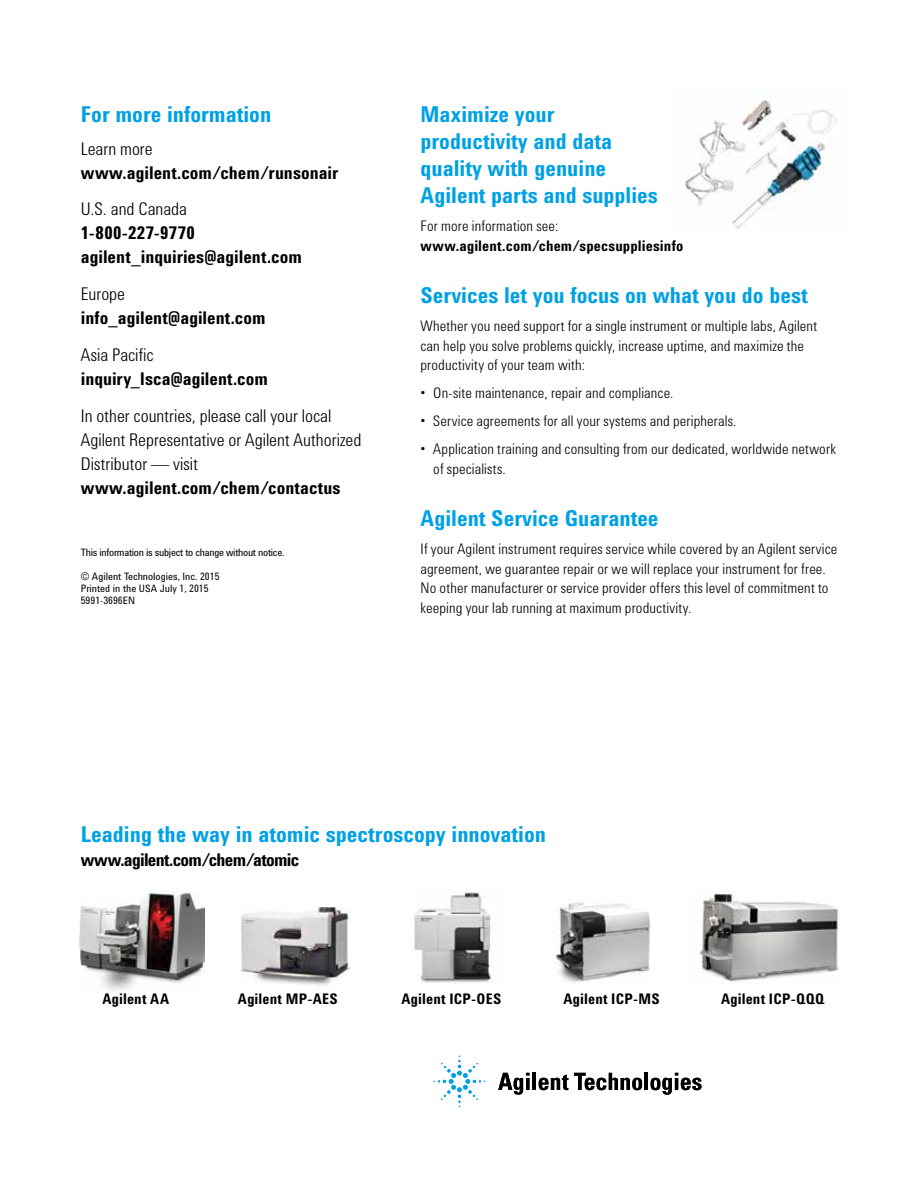
<style>
.page{position:relative;width:918px;height:1188px;background:#fff}
.page>*{position:absolute;margin:0;border:0;box-sizing:border-box;transform-origin:0 0}
.t1{font:700 22.5px/27px "Agilent Condensed CFF";color:#00a1e4}
.t2{font:700 18px/24px "Agilent Condensed CFF";color:#000}
.t3{font:300 18px/24px "Agilent Condensed CFF";letter-spacing:.005em;color:#000}
.t4{font:700 18px "Agilent Condensed CFF";letter-spacing:-.04em;color:#000}
.t5{font:300 15px/19.5px "Agilent Condensed CFF";letter-spacing:.01em;color:#000}
.t6{font:700 15px "Agilent Condensed CFF";letter-spacing:.005em;color:#000}
.t7{font:10.5px/12px "Agilent Condensed CFF";color:#000}
.t8{font:10.5px "Agilent Condensed CFF";letter-spacing:-.025em;color:#000}
</style>
<div class="page">
<img style="left:414px;top:892px;width:78px;height:91px">
<img style="left:241px;top:907px;width:108px;height:79px">
<img style="left:79px;top:891px;width:126px;height:100px">
<img style="left:553px;top:902px;width:98px;height:81px">
<img style="left:700px;top:893px;width:141px;height:89px">
<img style="left:685px;top:99px;width:152px;height:130px">
<svg style="left:498px;top:1073px;width:31px;height:22px"></svg>
<hr style="left:533px;top:1073px;width:3px;height:17px;background:#000">
<svg style="left:539px;top:1075px;width:29px;height:15px"></svg>
<svg style="left:574px;top:1073px;width:68px;height:17px"></svg>
<hr style="left:645px;top:1073px;width:3px;height:17px;background:#000">
<svg style="left:651px;top:1073px;width:51px;height:22px"></svg>
<svg style="left:434px;top:1056px;width:51px;height:51px"></svg>
<h1 class="t1" style="left:81px;top:100px;width:192px">For more information</h1>
<p class="t3" style="left:81px;top:135px;width:73px">Learn more</p>
<p class="t2" style="left:81px;top:160px;width:259px">www.agilent.com/chem/runsonair</p>
<p class="t3" style="left:81px;top:196px;width:108px">U.S. and Canada</p>
<p class="t2" style="left:81px;top:220px;width:223px">1-800-227-9770 agilent_inquiries@agilent.com</p>
<p class="t3" style="left:81px;top:280px;width:46px">Europe</p>
<p class="t2" style="left:81px;top:305px;width:186px">info_agilent@agilent.com</p>
<p class="t3" style="left:81px;top:341px;width:74px">Asia Pacific</p>
<p class="t2" style="left:81px;top:366px;width:189px">inquiry_lsca@agilent.com</p>
<p class="t3" style="left:81px;top:402px;width:282px">In other countries, please call your local<br>Agilent Representative or Agilent Authorized<br>Distributor — visit</p>
<p class="t2" style="left:81px;top:475px;width:261px">www.agilent.com/chem/contactus</p>
<p class="t8" style="left:81px;top:544px;width:205px">This information is subject to change without notice.</p>
<p class="t7" style="left:81px;top:570px;width:140px">© Agilent Technologies, Inc. 2015<br>Printed in the USA July 1, 2015<br>5991-3696EN</p>
<h1 class="t1" style="left:421px;top:100px;width:239px">Maximize your productivity and data quality with genuine<br>Agilent parts and supplies</h1>
<p class="t5" style="left:421px;top:215px;width:139px">For more information see:</p>
<p class="t6" style="left:421px;top:234px;width:264px">www.agilent.com/chem/specsuppliesinfo</p>
<h1 class="t1" style="left:421px;top:281px;width:389px">Services let you focus on what you do best</h1>
<p class="t5" style="left:421px;top:315px;width:398px">Whether you need support for a single instrument or multiple labs, Agilent can help you solve problems quickly, increase uptime, and maximize the productivity of your team with:</p>
<p class="t5" style="left:421px;top:382px;width:254px">• On-site maintenance, repair and compliance.</p>
<p class="t5" style="left:421px;top:410px;width:318px">• Service agreements for all your systems and peripherals.</p>
<p class="t5" style="left:433px;top:438px;width:404px;text-indent:-13px">• Application training and consulting from our dedicated, worldwide network of specialists.</p>
<h1 class="t1" style="left:421px;top:504px;width:240px">Agilent Service Guarantee</h1>
<p class="t5" style="left:421px;top:538px;width:418px">If your Agilent instrument requires service while covered by an Agilent service agreement, we guarantee repair or we will replace your instrument for free.<br>No other manufacturer or service provider offers this level of commitment to keeping your lab running at maximum productivity.</p>
<h1 class="t1" style="left:81px;top:819px;width:467px">Leading the way in atomic spectroscopy innovation</h1>
<p class="t4" style="left:81px;top:846px;width:220px">www.agilent.com/chem/atomic</p>
<p class="t6" style="left:102px;top:987px;width:68px">Agilent AA</p>
<p class="t6" style="left:238px;top:987px;width:102px">Agilent MP-AES</p>
<p class="t6" style="left:401px;top:987px;width:101px">Agilent ICP-OES</p>
<p class="t6" style="left:563px;top:987px;width:98px">Agilent ICP-MS</p>
<p class="t6" style="left:721px;top:987px;width:105px">Agilent ICP-QQQ</p>
</div>
